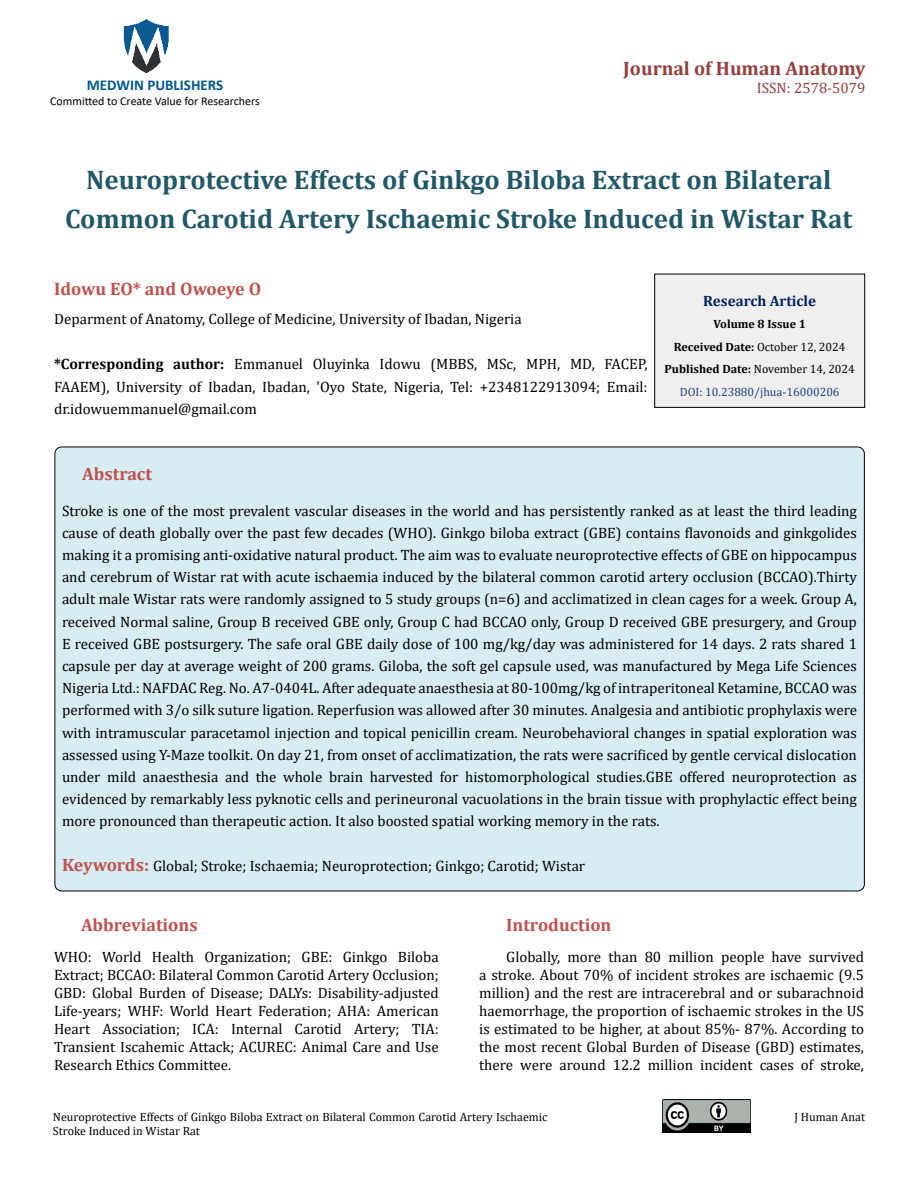
<style>
.page{position:relative;width:918px;height:1188px;background:#fff}
.page>*{position:absolute;margin:0;border:0;box-sizing:border-box;transform-origin:0 0}
.t1{font:700 27px/39px "Cambria";color:#215868;text-align:center}
.t2{font:700 19.5px "Cambria";color:#953f3c}
.t3{font:700 18px "Cambria";color:#c0504d}
.t4{font:15px/22.2px "Cambria";color:#000;text-align:justify}
.t5{font:700 15px "Calibri";color:#005991}
.t6{font:700 15px "Cambria";color:#002060}
.t7{font:15px "Cambria";color:#953f3c}
.t8{font:12px/14.4px "Cambria";color:#000}
.t9{font:700 12px/22.5px "Cambria";color:#000;text-align:center}
.t10{font:12px "Calibri";color:#000}
.s1{font-weight:700}
.s2{font-weight:400}
.s3{font-weight:400;color:#25408f}
.s4{font-weight:700;font-size:18px;color:#c0504d}
</style>
<div class="page">
<img style="left:123px;top:19px;width:46px;height:54px">
<img style="left:662px;top:1099px;width:89px;height:34px">
<div style="left:655px;top:274px;width:210px;height:133px;background:#efefef"></div>
<div style="left:654px;top:274px;width:211px;height:134px;border:1px solid #000"></div>
<div style="left:55px;top:447px;width:809px;height:444px;background:#d8edf2;border-radius:7px"></div>
<h2 class="t2" style="left:623px;top:55px;width:244px">Journal of Human Anatomy</h2>
<p class="t5" style="left:87px;top:75px;width:138px">MEDWIN PUBLISHERS</p>
<p class="t7" style="left:757px;top:79px;width:110px">ISSN: 2578-5079</p>
<p class="t10" style="left:50px;top:92px;width:211px">Committed to Create Value for Researchers</p>
<h1 class="t1" style="left:65px;top:159px;width:789px">Neuroprotective Effects of Ginkgo Biloba Extract on Bilateral<br>Common Carotid Artery Ischaemic Stroke Induced in Wistar Rat</h1>
<p class="t3" style="left:54px;top:276px;width:209px">Idowu EO* and Owoeye O</p>
<p class="t4" style="left:54px;top:308px;width:469px">Deparment of Anatomy, College of Medicine, University of Ibadan, Nigeria</p>
<p class="t4" style="left:54px;top:353px;width:595px"><span class="s1">*Corresponding author:</span> Emmanuel Oluyinka Idowu (MBBS, MSc, MPH, MD, FACEP, FAAEM), University of Ibadan, Ibadan, 'Oyo State, Nigeria, Tel: +2348122913094; Email: dr.idowuemmanuel@gmail.com</p>
<p class="t6" style="left:703px;top:290px;width:114px">Research Article</p>
<p class="t9" style="left:664px;top:312px;width:192px">Volume 8 Issue 1<br>Received Date: <span class="s2">October 12, 2024<br></span>Published Date: <span class="s2">November 14, 2024<br></span><span class="s3">DOI: 10.23880/jhua-16000206</span></p>
<p class="t3" style="left:82px;top:461px;width:71px">Abstract</p>
<p class="t4" style="left:62px;top:499px;width:797px">Stroke is one of the most prevalent vascular diseases in the world and has persistently ranked as at least the third leading cause of death globally over the past few decades (WHO). Ginkgo biloba extract (GBE) contains flavonoids and ginkgolides making it a promising anti-oxidative natural product. The aim was to evaluate neuroprotective effects of GBE on hippocampus and cerebrum of Wistar rat with acute ischaemia induced by the bilateral common carotid artery occlusion (BCCAO).Thirty adult male Wistar rats were randomly assigned to 5 study groups (n=6) and acclimatized in clean cages for a week. Group A, received Normal saline, Group B received GBE only, Group C had BCCAO only, Group D received GBE presurgery, and Group E received GBE postsurgery. The safe oral GBE daily dose of 100 mg/kg/day was administered for 14 days. 2 rats shared 1 capsule per day at average weight of 200 grams. Giloba, the soft gel capsule used, was manufactured by Mega Life Sciences Nigeria Ltd.: NAFDAC Reg. No. A7-0404L. After adequate anaesthesia at 80-100mg/kg of intraperitoneal Ketamine, BCCAO was performed with 3/o silk suture ligation. Reperfusion was allowed after 30 minutes. Analgesia and antibiotic prophylaxis were with intramuscular paracetamol injection and topical penicillin cream. Neurobehavioral changes in spatial exploration was assessed using Y-Maze toolkit. On day 21, from onset of acclimatization, the rats were sacrificed by gentle cervical dislocation under mild anaesthesia and the whole brain harvested for histomorphological studies.GBE offered neuroprotection as evidenced by remarkably less pyknotic cells and perineuronal vacuolations in the brain tissue with prophylactic effect being more pronounced than therapeutic action. It also boosted spatial working memory in the rats.</p>
<p class="t4" style="left:62px;top:855px;width:525px"><span class="s4">Keywords:</span> Global; Stroke; Ischaemia; Neuroprotection; Ginkgo; Carotid; Wistar</p>
<p class="t3" style="left:81px;top:912px;width:118px">Abbreviations</p>
<p class="t4" style="left:54px;top:948px;width:386px;line-height:18px">WHO: World Health Organization; GBE: Ginkgo Biloba Extract; BCCAO: Bilateral Common Carotid Artery Occlusion; GBD: Global Burden of Disease; DALYs: Disability-adjusted Life-years; WHF: World Heart Federation; AHA: American Heart Association; ICA: Internal Carotid Artery; TIA:<br>Transient Iscahemic Attack; ACUREC: Animal Care and Use Research Ethics Committee.</p>
<p class="t3" style="left:506px;top:912px;width:107px">Introduction</p>
<p class="t4" style="left:479px;top:948px;width:386px;line-height:18px;text-indent:27px">Globally, more than 80 million people have survived a stroke. About 70% of incident strokes are ischaemic (9.5 million) and the rest are intracerebral and or subarachnoid haemorrhage, the proportion of ischaemic strokes in the US is estimated to be higher, at about 85%- 87%. According to the most recent Global Burden of Disease (GBD) estimates, there were around 12.2 million incident cases of stroke,</p>
<p class="t8" style="left:53px;top:1110px;width:496px">Neuroprotective Effects of Ginkgo Biloba Extract on Bilateral Common Carotid Artery Ischaemic<br>Stroke Induced in Wistar Rat</p>
<p class="t8" style="left:795px;top:1110px;width:72px">J Human Anat</p>
</div>
